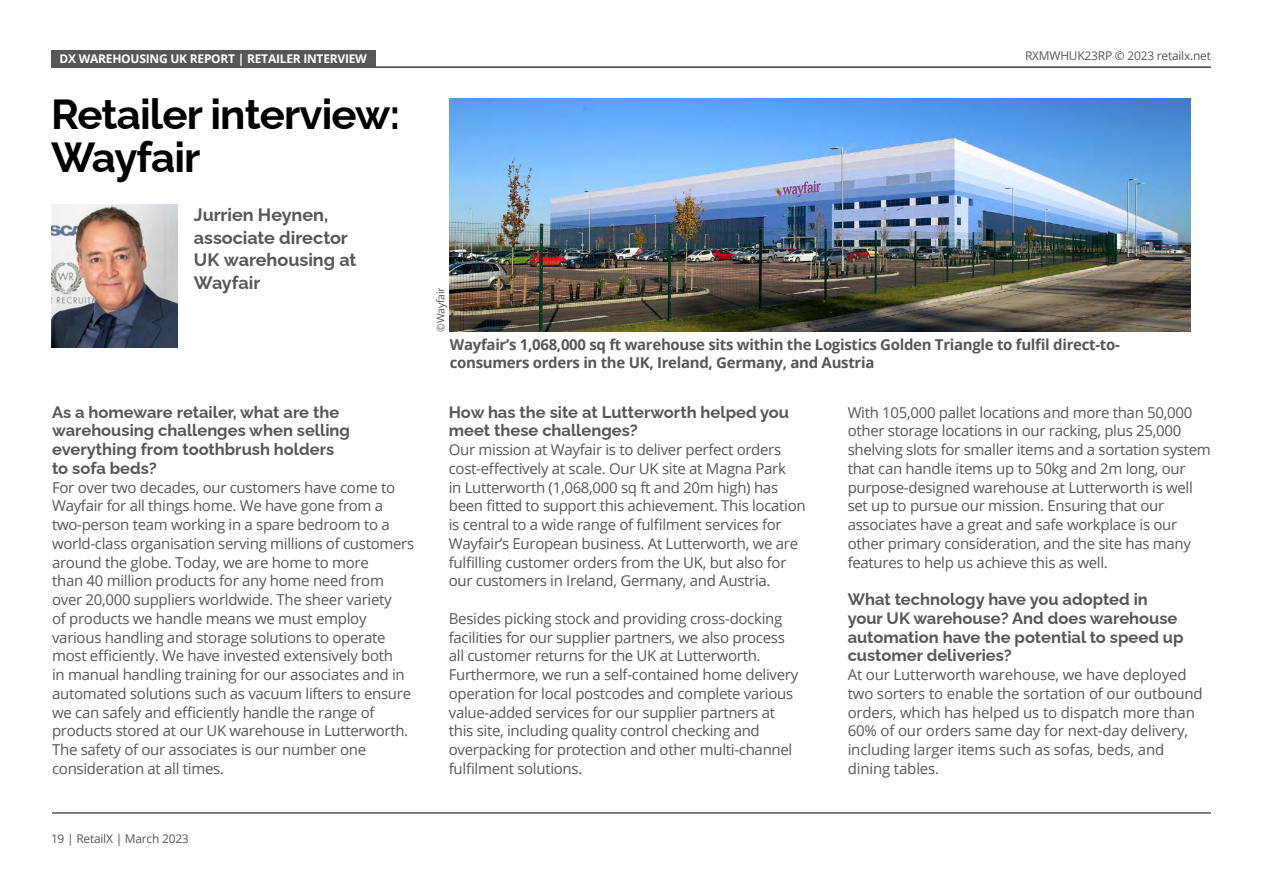
<style>
.page{position:relative;width:1263px;height:893px;background:#fff}
.page>*{position:absolute;margin:0;border:0;box-sizing:border-box;transform-origin:0 0}
.t1{font:700 42px/43.5px "Raleway";letter-spacing:-.02em;color:#000}
.t2{font:700 18px/22.5px "Raleway";color:#575756}
.t3{font:700 16.5px/18.8px "Raleway";color:#575756}
.t4{font:15px/18.8px "Open Sans";letter-spacing:-.02em;color:#575756}
.t5{font:700 15px/18.8px "Open Sans";letter-spacing:-.02em;color:#575756}
.t6{font:12px "Open Sans";letter-spacing:-.02em;color:#575756}
.t7{font:700 12px "Open Sans";letter-spacing:-.02em;color:#fff}
.t8{font:700 12px "Source Sans Pro";letter-spacing:-.02em;color:#fff}
.t9{font:10.5px "Open Sans";letter-spacing:-.02em;color:#575756}
</style>
<div class="page">
<hr style="left:52px;top:812px;width:1159px;height:2px;background:#575756">
<img style="left:51px;top:204px;width:127px;height:143px">
<hr style="left:51px;top:67px;width:1160px;height:1px;background:#575756">
<div style="left:51px;top:50px;width:324px;height:17px;background:#575756"></div>
<img style="left:449px;top:99px;width:742px;height:233px">
<p class="t8" style="left:57px;top:47px;width:215px">SUSTAINABILITY REPORT | INTRODUCTION</p>
<p class="t7" style="left:60px;top:50px;width:309px">DX WAREHOUSING UK REPORT | RETAILER INTERVIEW</p>
<h1 class="t1" style="left:51px;top:87px;width:350px">Retailer interview:<br>Wayfair</h1>
<p class="t2" style="left:194px;top:201px;width:164px">Jurrien Heynen, associate director<br>UK warehousing at<br>Wayfair</p>
<p class="t3" style="left:52px;top:400px;width:299px">As a homeware retailer, what are the warehousing challenges when selling everything from toothbrush holders to sofa beds?</p>
<p class="t4" style="left:52px;top:477px;width:364px">For over two decades, our customers have come to Wayfair for all things home. We have gone from a two-person team working in a spare bedroom to a world-class organisation serving millions of customers around the globe. Today, we are home to more<br>than 40 million products for any home need from over 20,000 suppliers worldwide. The sheer variety<br>of products we handle means we must employ various handling and storage solutions to operate most efficiently. We have invested extensively both<br>in manual handling training for our associates and in automated solutions such as vacuum lifters to ensure we can safely and efficiently handle the range of products stored at our UK warehouse in Lutterworth.<br>The safety of our associates is our number one consideration at all times.</p>
<p class="t6" style="left:51px;top:830px;width:139px">19 | RetailX | March 2023</p>
<p class="t9" style="left:434px;top:332px;width:46px;rotate:-90deg">©Wayfair</p>
<p class="t6" style="left:1025px;top:47px;width:187px">RXMWHUK23RP © 2023 retailx.net</p>
<p class="t5" style="left:450px;top:334px;width:671px">Wayfair’s 1,068,000 sq ft warehouse sits within the Logistics Golden Triangle to fulfil direct-to&shy;consumers orders in the UK, Ireland, Germany, and Austria</p>
<p class="t3" style="left:449px;top:400px;width:342px">How has the site at Lutterworth helped you meet these challenges?</p>
<p class="t4" style="left:449px;top:440px;width:358px">Our mission at Wayfair is to deliver perfect orders cost-effectively at scale. Our UK site at Magna Park<br>in Lutterworth (1,068,000 sq ft and 20m high) has been fitted to support this achievement. This location is central to a wide range of fulfilment services for Wayfair’s European business. At Lutterworth, we are fulfilling customer orders from the UK, but also for our customers in Ireland, Germany, and Austria.</p>
<p class="t4" style="left:449px;top:609px;width:351px">Besides picking stock and providing cross-docking facilities for our supplier partners, we also process all customer returns for the UK at Lutterworth.<br>Furthermore, we run a self-contained home delivery operation for local postcodes and complete various value-added services for our supplier partners at this site, including quality control checking and overpacking for protection and other multi-channel fulfilment solutions.</p>
<p class="t4" style="left:848px;top:402px;width:365px">With 105,000 pallet locations and more than 50,000 other storage locations in our racking, plus 25,000 shelving slots for smaller items and a sortation system that can handle items up to 50kg and 2m long, our purpose-designed warehouse at Lutterworth is well set up to pursue our mission. Ensuring that our associates have a great and safe workplace is our other primary consideration, and the site has many features to help us achieve this as well.</p>
<p class="t3" style="left:848px;top:588px;width:337px">What technology have you adopted in your UK warehouse? And does warehouse automation have the potential to speed up customer deliveries?</p>
<p class="t4" style="left:848px;top:665px;width:356px">At our Lutterworth warehouse, we have deployed two sorters to enable the sortation of our outbound orders, which has helped us to dispatch more than 60% of our orders same day for next-day delivery, including larger items such as sofas, beds, and dining tables.</p>
</div>
